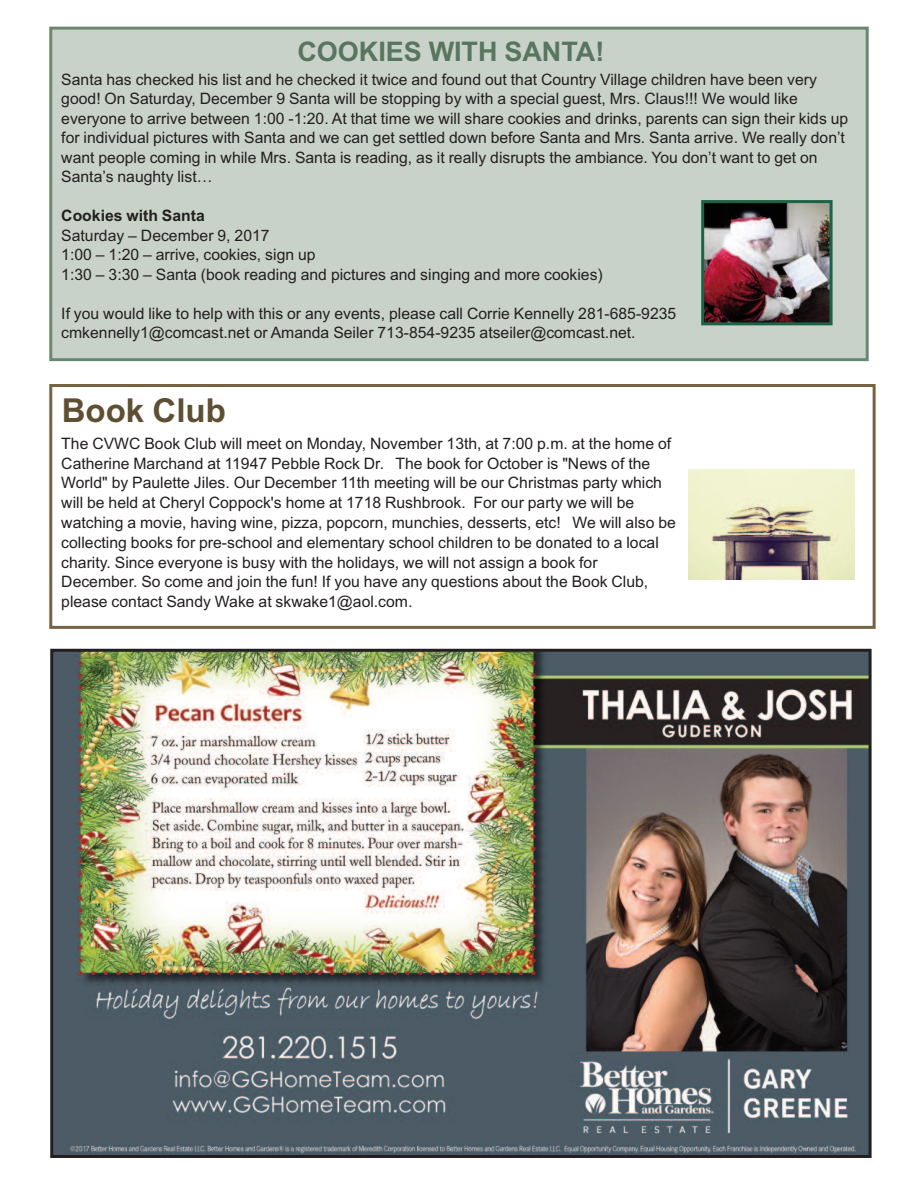
<style>
.page{position:relative;width:918px;height:1188px;background:#fff}
.page>*{position:absolute;margin:0;border:0;box-sizing:border-box;transform-origin:0 0}
.t1{font:700 33px "Arial";color:#5e4f32}
.t2{font:700 27px "Arial";color:#587560}
.t3{font:15.75px/19.5px "Arial";color:#231f20}
.t4{font:700 15.75px "Arial";color:#231f20}
</style>
<div class="page">
<div style="left:49px;top:384px;width:827px;height:245px;border:3px solid #766342"></div>
<img style="left:54px;top:653px;width:814px;height:501px">
<div style="left:50px;top:649px;width:822px;height:509px;border:3px solid #231f20"></div>
<div style="left:52px;top:30px;width:814px;height:328px;background:#c9d2c8"></div>
<div style="left:49px;top:27px;width:820px;height:334px;border:3px solid #688870"></div>
<img style="left:689px;top:469px;width:166px;height:110px">
<img style="left:705px;top:204px;width:124px;height:117px">
<div style="left:701px;top:200px;width:132px;height:125px;border:3px solid #1a6346"></div>
<h2 class="t2" style="left:297px;top:36px;width:308px">COOKIES WITH SANTA!</h2>
<p class="t3" style="left:61px;top:70px;width:789px">Santa has checked his list and he checked it twice and found out that Country Village children have been very good! On Saturday, December 9 Santa will be stopping by with a special guest, Mrs. Claus!!! We would like everyone to arrive between 1:00 -1:20. At that time we will share cookies and drinks, parents can sign their kids up for individual pictures with Santa and we can get settled down before Santa and Mrs. Santa arrive. We really don’t want people coming in while Mrs. Santa is reading, as it really disrupts the ambiance. You don’t want to get on Santa’s naughty list…</p>
<p class="t4" style="left:61px;top:207px;width:145px">Cookies with Santa</p>
<p class="t3" style="left:61px;top:226px;width:543px">Saturday – December 9, 2017<br>1:00 – 1:20 – arrive, cookies, sign up<br>1:30 – 3:30 – Santa (book reading and pictures and singing and more cookies)</p>
<p class="t3" style="left:61px;top:304px;width:617px">If you would like to help with this or any events, please call Corrie Kennelly 281-685-9235 cmkennelly1@comcast.net or Amanda Seiler 713-854-9235 atseiler@comcast.net.</p>
<h1 class="t1" style="left:62px;top:392px;width:166px">Book Club</h1>
<p class="t3" style="left:61px;top:433px;width:616px">The CVWC Book Club will meet on Monday, November 13th, at 7:00 p.m. at the home of Catherine Marchand at 11947 Pebble Rock Dr. The book for October is "News of the World" by Paulette Jiles. Our December 11th meeting will be our Christmas party which will be held at Cheryl Coppock's home at 1718 Rushbrook. For our party we will be watching a movie, having wine, pizza, popcorn, munchies, desserts, etc! We will also be collecting books for pre-school and elementary school children to be donated to a local charity. Since everyone is busy with the holidays, we will not assign a book for December. So come and join the fun! If you have any questions about the Book Club, please contact Sandy Wake at skwake1@aol.com.</p>
</div>
